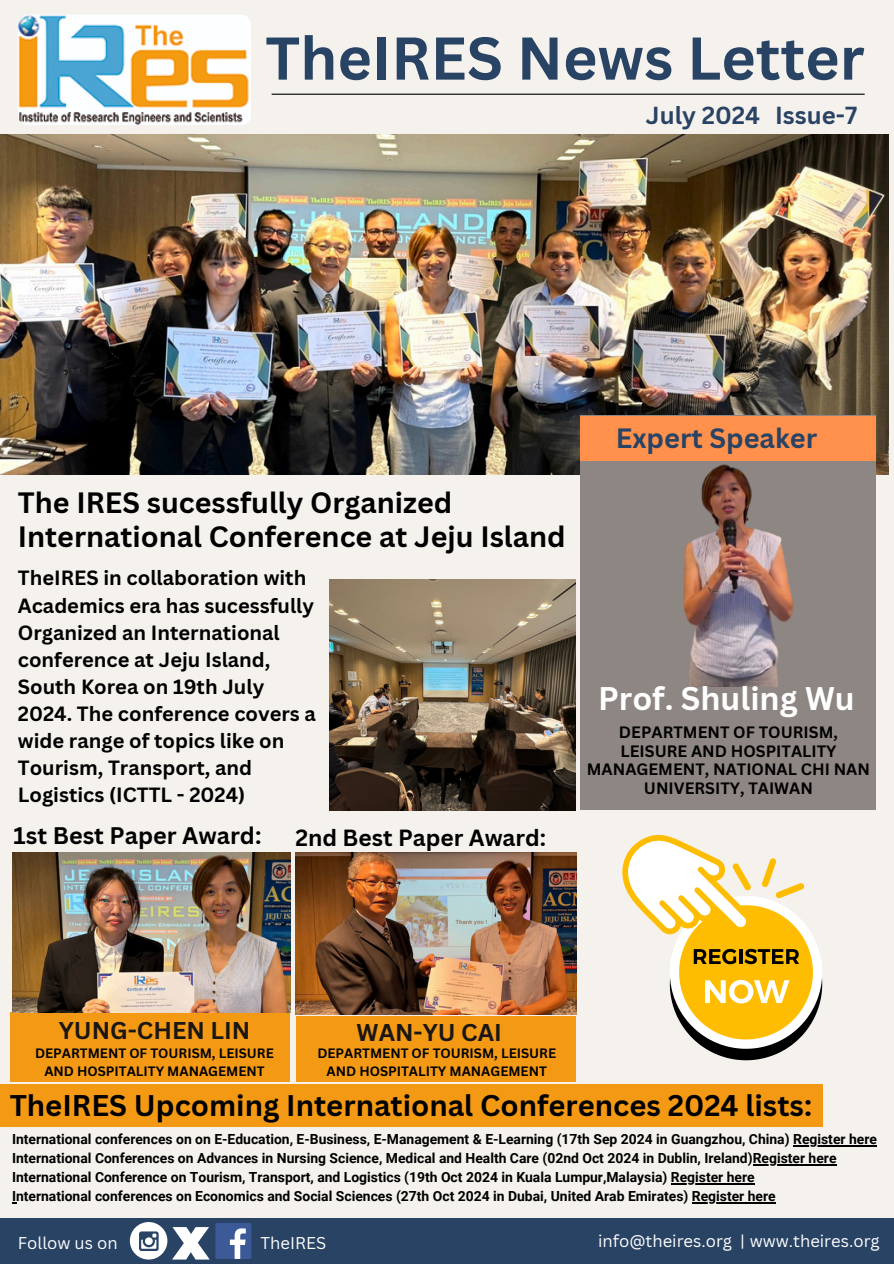
<style>
.page{position:relative;width:894px;height:1264px;background:#fff}
.page>*{position:absolute;margin:0;border:0;box-sizing:border-box;transform-origin:0 0}
.t1{font:700 58.95px "Canva Sans";color:#294364}
.t2{font:700 31.95px "Canva Sans";color:#fff}
.t3{font:700 29.1px "Canva Sans";color:#000}
.t4{font:700 28.65px/34.3px "Canva Sans";color:#000}
.t5{font:700 27.15px "Canva Sans";color:#294364}
.t6{font:700 24px "Canva Sans";color:#294364}
.t7{font:700 23.55px "Canva Sans";color:#191615}
.t8{font:700 23.4px "Canva Sans";color:#000}
.t9{font:700 22.8px "Canva Sans";color:#000}
.t10{font:700 20.1px/27.2px "Canva Sans";color:#000}
.t11{font:16.65px "Canva Sans";color:#fff}
.t12{font:700 16.05px/18.8px "Canva Sans";color:#000;text-align:center}
.t13{font:700 13.95px "Roboto";color:#000}
.t14{font:700 13.2px/18.1px "Canva Sans";color:#000;text-align:center}
</style>
<div class="page">
<div style="left:0;top:0;width:893px;height:1263px;background:#f5f2ed"></div>
<img style="left:0;top:134px;width:888px;height:340px">
<div style="left:579px;top:416px;width:296px;height:394px;background:#8d8683"></div>
<img style="left:18px;top:15px;width:233px;height:110px;border-radius:10px">
<hr style="left:271px;top:94px;width:593px;height:1px;background:#000">
<div style="left:0;top:1218px;width:893px;height:45px;background:#294364"></div>
<div style="left:130px;top:1221px;width:37px;height:38px;background:#fff;border-radius:50%"></div>
<svg style="left:139px;top:1231px;width:19px;height:19px"></svg>
<svg style="left:172px;top:1227px;width:37px;height:32px"></svg>
<div style="left:215px;top:1222px;width:36px;height:36px;background:#3d5a98;border-radius:2px"></div>
<svg style="left:230px;top:1228px;width:16px;height:30px"></svg>
<div style="left:579px;top:416px;width:295px;height:44px;background:#ff914d"></div>
<div style="left:296px;top:1016px;width:279px;height:65px;background:#f49913"></div>
<div style="left:0;top:1084px;width:822px;height:43px;background:#f49913"></div>
<img style="left:651px;top:460px;width:163px;height:226px">
<div style="left:10px;top:1011px;width:279px;height:70px;background:#f49913"></div>
<img style="left:12px;top:852px;width:278px;height:160px">
<img style="left:296px;top:852px;width:280px;height:162px">
<img style="left:329px;top:579px;width:246px;height:231px">
<svg style="left:622px;top:834px;width:200px;height:226px"></svg>
<hr style="left:792px;top:1144px;width:84px;height:1px;background:#000">
<hr style="left:752px;top:1163px;width:84px;height:2px;background:#000">
<hr style="left:670px;top:1183px;width:84px;height:1px;background:#000">
<hr style="left:691px;top:1202px;width:84px;height:1px;background:#000">
<p class="t1" style="left:265px;top:17px;width:600px">TheIRES News Letter</p>
<p class="t6" style="left:645px;top:98px;width:116px">July 2024</p>
<h3 class="t6" style="left:774px;top:98px;width:84px">Issue-7</h3>
<h6 class="t4" style="left:18px;top:484px;width:549px">The IRES sucessfully Organized<br>International Conference at Jeju Island</h6>
<p class="t10" style="left:18px;top:564px;width:299px">TheIRES in collaboration with<br>Academics era has sucessfully<br>Organized an International conference at Jeju Island,<br>South Korea on 19th July<br>2024. The conference covers a wide range of topics like on<br>Tourism, Transport, and<br>Logistics (ICTTL - 2024)</p>
<h2 class="t8" style="left:14px;top:819px;width:249px">1st Best Paper Award:</h2>
<p class="t9" style="left:295px;top:822px;width:252px">2nd Best Paper Award:</p>
<p class="t5" style="left:615px;top:419px;width:203px">Expert Speaker</p>
<p class="t2" style="left:598px;top:675px;width:258px">Prof. Shuling Wu</p>
<p class="t12" style="left:586px;top:722px;width:284px">DEPARTMENT OF TOURISM,<br>LEISURE AND HOSPITALITY<br>MANAGEMENT, NATIONAL CHI NAN<br>UNIVERSITY, TAIWAN</p>
<p class="t7" style="left:59px;top:1014px;width:193px">YUNG-CHEN LIN</p>
<p class="t14" style="left:35px;top:1043px;width:240px">DEPARTMENT OF TOURISM, LEISURE<br>AND HOSPITALITY MANAGEMENT</p>
<p class="t7" style="left:356px;top:1015px;width:147px">WAN-YU CAI</p>
<p class="t14" style="left:317px;top:1043px;width:240px">DEPARTMENT OF TOURISM, LEISURE<br>AND HOSPITALITY MANAGEMENT</p>
<h5 class="t3" style="left:10px;top:1084px;width:803px">TheIRES Upcoming International Conferences 2024 lists:</h5>
<h5 class="t13" style="left:12px;top:1130px;width:866px">International conferences on on E-Education, E-Business, E-Management &amp; E-Learning (17th Sep 2024 in Guangzhou, China) Register here</h5>
<p class="t13" style="left:12px;top:1149px;width:825px">International Conferences on Advances in Nursing Science, Medical and Health Care (02nd Oct 2024 in Dublin, Ireland)Register here</p>
<h4 class="t13" style="left:12px;top:1168px;width:743px">International Conference on Tourism, Transport, and Logistics (19th Oct 2024 in Kuala Lumpur,Malaysia) Register here</h4>
<p class="t13" style="left:12px;top:1188px;width:764px">International conferences on Economics and Social Sciences (27th Oct 2024 in Dubai, United Arab Emirates) Register here</p>
<h2 class="t11" style="left:18px;top:1231px;width:101px">Follow us on</h2>
<p class="t11" style="left:260px;top:1231px;width:67px">TheIRES</p>
<p class="t11" style="left:598px;top:1228px;width:283px">info@theires.org | www.theires.org</p>
</div>
